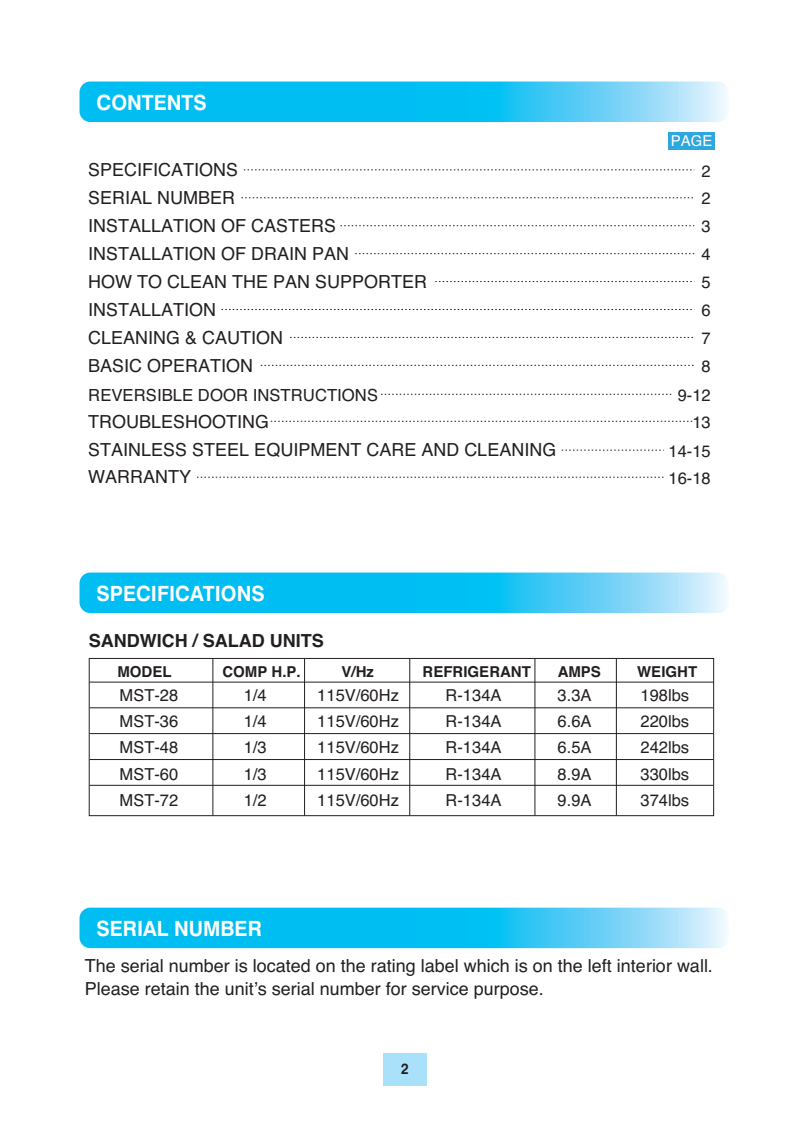
<style>
.page{position:relative;width:810px;height:1134px;background:#fff}
.page>*{position:absolute;margin:0;border:0;box-sizing:border-box;transform-origin:0 0}
.t1{font:700 21px "Swiss 721 BT";color:#fff;scale:.95 1}
.t2{font:18px/23.4px "Helvetica";color:#231f20}
.t3{font:700 18px "Helvetica";color:#231f20}
.t4{font:16.65px "Helvetica";color:#231f20}
.t5{font:16.5px "Helvetica";color:#231f20}
.t6{font:700 15px "Helvetica";color:#231f20}
.t7{font:15px "Helvetica";color:#fff}
.t8{font:700 15px "Swiss 721 BT";color:#231f20;scale:.9 1}
</style>
<div class="page">
<div style="left:383px;top:1053px;width:44px;height:33px;background:#aae1fa"></div>
<svg style="left:80px;top:82px;width:648px;height:40px;background:#2ac6f4"></svg>
<svg style="left:80px;top:573px;width:648px;height:40px;background:#2ac6f4"></svg>
<svg style="left:80px;top:908px;width:648px;height:40px;background:#2ac6f4"></svg>
<div style="left:668px;top:132px;width:47px;height:17px;background:#2ea6de"></div>
<hr style="left:90px;top:682px;width:623px;height:1px;background:#231f20">
<hr style="left:90px;top:708px;width:623px;height:1px;background:#231f20">
<hr style="left:90px;top:733px;width:623px;height:1px;background:#231f20">
<hr style="left:90px;top:759px;width:623px;height:1px;background:#231f20">
<hr style="left:90px;top:785px;width:623px;height:1px;background:#231f20">
<hr style="left:616px;top:659px;width:1px;height:157px;background:#231f20">
<hr style="left:535px;top:659px;width:1px;height:157px;background:#231f20">
<hr style="left:409px;top:659px;width:1px;height:157px;background:#231f20">
<hr style="left:304px;top:659px;width:1px;height:157px;background:#231f20">
<hr style="left:213px;top:659px;width:1px;height:157px;background:#231f20">
<div style="left:89px;top:658px;width:625px;height:158px;border:1px solid #231f20"></div>
<svg style="left:244px;top:169px;width:450px;height:1px"></svg>
<svg style="left:242px;top:197px;width:451px;height:1px"></svg>
<svg style="left:340px;top:225px;width:354px;height:1px"></svg>
<svg style="left:355px;top:253px;width:339px;height:1px"></svg>
<svg style="left:435px;top:281px;width:257px;height:1px"></svg>
<svg style="left:222px;top:309px;width:470px;height:1px"></svg>
<svg style="left:290px;top:337px;width:403px;height:1px"></svg>
<svg style="left:261px;top:365px;width:433px;height:1px"></svg>
<svg style="left:271px;top:421px;width:422px;height:1px"></svg>
<svg style="left:381px;top:394px;width:290px;height:1px"></svg>
<svg style="left:197px;top:477px;width:467px;height:1px"></svg>
<svg style="left:562px;top:450px;width:102px;height:1px"></svg>
<p class="t1" style="left:96px;top:94px;width:117px">CONTENTS</p>
<p class="t7" style="left:671px;top:135px;width:43px">PAGE</p>
<p class="t2" style="left:88px;top:160px;width:152px">SPECIFICATIONS</p>
<p class="t5" style="left:702px;top:165px;width:11px">2</p>
<p class="t2" style="left:88px;top:188px;width:149px">SERIAL NUMBER</p>
<p class="t5" style="left:702px;top:193px;width:11px">2</p>
<p class="t2" style="left:88px;top:216px;width:250px">INSTALLATION OF CASTERS</p>
<p class="t5" style="left:702px;top:221px;width:11px">3</p>
<p class="t2" style="left:88px;top:244px;width:263px">INSTALLATION OF DRAIN PAN</p>
<p class="t5" style="left:702px;top:248px;width:11px">4</p>
<p class="t2" style="left:88px;top:271px;width:341px">HOW TO CLEAN THE PAN SUPPORTER</p>
<p class="t5" style="left:702px;top:276px;width:11px">5</p>
<p class="t2" style="left:88px;top:299px;width:130px">INSTALLATION</p>
<p class="t5" style="left:702px;top:304px;width:11px">6</p>
<p class="t2" style="left:88px;top:327px;width:197px">CLEANING &amp; CAUTION</p>
<p class="t5" style="left:702px;top:332px;width:11px">7</p>
<p class="t2" style="left:88px;top:355px;width:167px">BASIC OPERATION</p>
<p class="t5" style="left:702px;top:360px;width:11px">8</p>
<p class="t4" style="left:88px;top:389px;width:291px">REVERSIBLE DOOR INSTRUCTIONS</p>
<p class="t5" style="left:678px;top:389px;width:35px">9-12</p>
<p class="t2" style="left:88px;top:411px;width:183px">TROUBLESHOOTING</p>
<p class="t5" style="left:692px;top:416px;width:20px">13</p>
<p class="t2" style="left:88px;top:440px;width:470px">STAINLESS STEEL EQUIPMENT CARE AND CLEANING</p>
<p class="t5" style="left:669px;top:445px;width:44px">14-15</p>
<p class="t2" style="left:88px;top:467px;width:104px">WARRANTY</p>
<p class="t5" style="left:669px;top:472px;width:44px">16-18</p>
<p class="t1" style="left:96px;top:585px;width:179px">SPECIFICATIONS</p>
<p class="t3" style="left:89px;top:634px;width:236px">SANDWICH / SALAD UNITS</p>
<p class="t6" style="left:117px;top:666px;width:56px">MODEL</p>
<p class="t6" style="left:222px;top:666px;width:80px">COMP H.P.</p>
<p class="t6" style="left:342px;top:666px;width:34px">V/Hz</p>
<p class="t6" style="left:423px;top:666px;width:110px">REFRIGERANT</p>
<p class="t6" style="left:558px;top:666px;width:45px">AMPS</p>
<p class="t6" style="left:637px;top:666px;width:61px">WEIGHT</p>
<p class="t5" style="left:120px;top:715px;width:60px">MST-36</p>
<p class="t5" style="left:244px;top:715px;width:24px">1/4</p>
<p class="t5" style="left:317px;top:715px;width:83px">115V/60Hz</p>
<p class="t5" style="left:446px;top:715px;width:57px">R-134A</p>
<p class="t5" style="left:558px;top:715px;width:35px">6.6A</p>
<p class="t5" style="left:641px;top:715px;width:50px">220lbs</p>
<p class="t5" style="left:120px;top:741px;width:60px">MST-48</p>
<p class="t5" style="left:244px;top:741px;width:24px">1/3</p>
<p class="t5" style="left:317px;top:741px;width:83px">115V/60Hz</p>
<p class="t5" style="left:446px;top:741px;width:57px">R-134A</p>
<p class="t5" style="left:558px;top:741px;width:35px">6.5A</p>
<p class="t5" style="left:641px;top:741px;width:50px">242lbs</p>
<p class="t5" style="left:120px;top:689px;width:60px">MST-28</p>
<p class="t5" style="left:244px;top:689px;width:24px">1/4</p>
<p class="t5" style="left:317px;top:689px;width:83px">115V/60Hz</p>
<p class="t5" style="left:446px;top:689px;width:57px">R-134A</p>
<p class="t5" style="left:558px;top:689px;width:35px">3.3A</p>
<p class="t5" style="left:641px;top:689px;width:50px">198lbs</p>
<p class="t5" style="left:120px;top:768px;width:60px">MST-60</p>
<p class="t5" style="left:244px;top:768px;width:24px">1/3</p>
<p class="t5" style="left:317px;top:768px;width:83px">115V/60Hz</p>
<p class="t5" style="left:446px;top:768px;width:57px">R-134A</p>
<p class="t5" style="left:558px;top:768px;width:35px">8.9A</p>
<p class="t5" style="left:641px;top:768px;width:50px">330lbs</p>
<p class="t5" style="left:120px;top:794px;width:60px">MST-72</p>
<p class="t5" style="left:244px;top:794px;width:24px">1/2</p>
<p class="t5" style="left:317px;top:794px;width:83px">115V/60Hz</p>
<p class="t5" style="left:446px;top:794px;width:57px">R-134A</p>
<p class="t5" style="left:558px;top:794px;width:35px">9.9A</p>
<p class="t5" style="left:641px;top:794px;width:50px">374lbs</p>
<p class="t1" style="left:96px;top:921px;width:176px">SERIAL NUMBER</p>
<p class="t2" style="left:85px;top:956px;width:630px">The serial number is located on the rating label which is on the left interior wall.<br>Please retain the unitʼs serial number for service purpose.</p>
<p class="t8" style="left:401px;top:1063px;width:10px">2</p>
</div>
